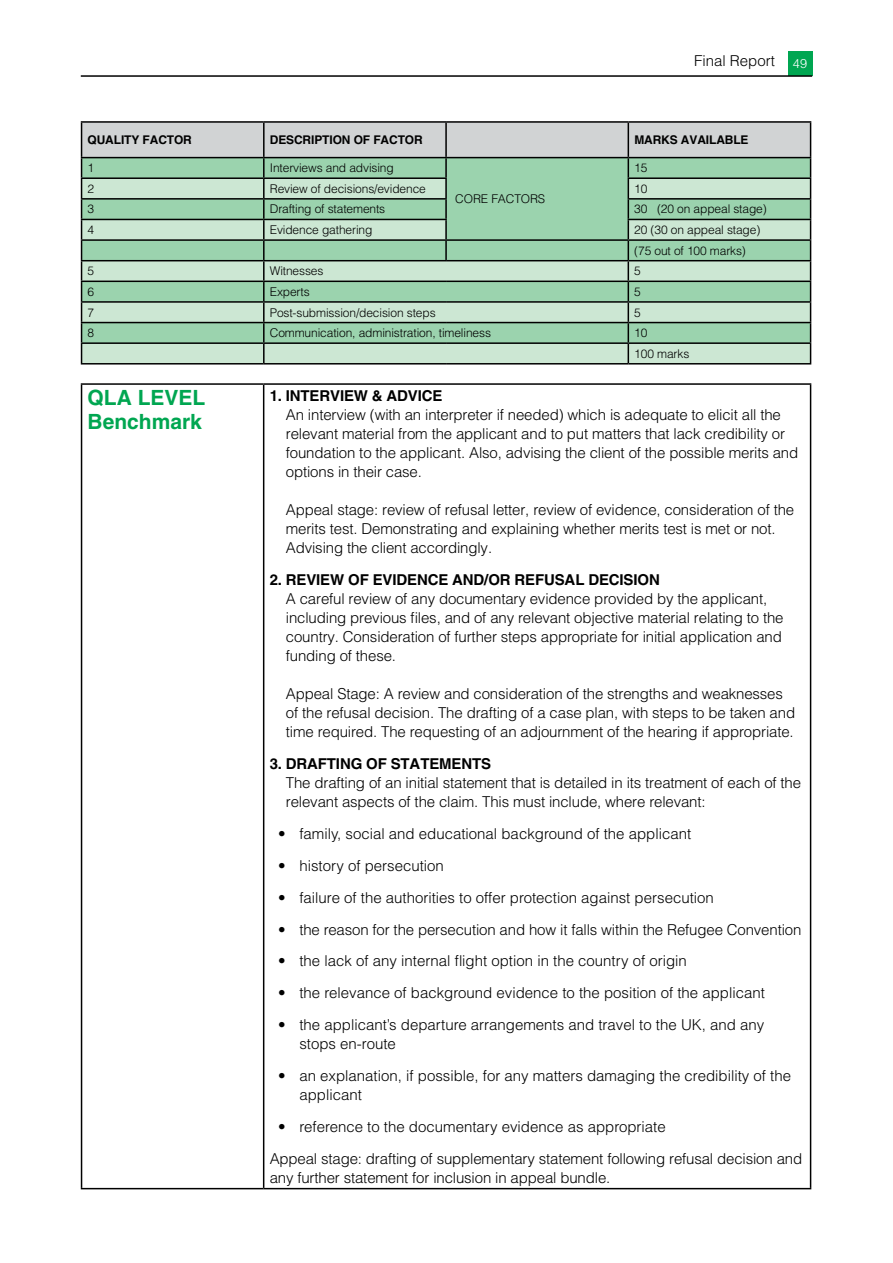
<style>
.page{position:relative;width:893px;height:1263px;background:#fff}
.page>*{position:absolute;margin:0;border:0;box-sizing:border-box;transform-origin:0 0}
.t1{font:700 21px/24px "Helvetica LT Std";color:#00a651}
.t2{font:300 15px/19px "Helvetica LT Std";letter-spacing:-.01em;color:#000}
.t3{font:700 15px "Helvetica LT Std";letter-spacing:-.01em;color:#000}
.t4{font:300 12px/20.5px "Helvetica LT Std";letter-spacing:-.01em;color:#000}
.t5{font:700 12px "Helvetica LT Std";letter-spacing:-.01em;color:#000}
</style>
<div class="page">
<div style="left:788px;top:51px;width:24px;height:24px;background:#00a651"></div>
<hr style="left:81px;top:75px;width:731px;height:2px;background:#000">
<hr style="left:81px;top:121px;width:183px;height:2px;background:#000">
<hr style="left:264px;top:121px;width:182px;height:2px;background:#000">
<hr style="left:446px;top:121px;width:182px;height:2px;background:#000">
<hr style="left:628px;top:121px;width:183px;height:2px;background:#000">
<hr style="left:81px;top:363px;width:183px;height:1px;background:#000">
<hr style="left:264px;top:363px;width:182px;height:1px;background:#000">
<hr style="left:446px;top:363px;width:182px;height:1px;background:#000">
<hr style="left:628px;top:363px;width:183px;height:1px;background:#000">
<svg style="left:81px;top:122px;width:730px;height:241px;background:#a9cbb4"></svg>
<hr style="left:81px;top:383px;width:183px;height:2px;background:#000">
<hr style="left:81px;top:385px;width:1px;height:803px;background:#000">
<hr style="left:264px;top:383px;width:547px;height:2px;background:#000">
<hr style="left:263px;top:385px;width:1px;height:803px;background:#000">
<hr style="left:810px;top:385px;width:1px;height:803px;background:#000">
<hr style="left:81px;top:1188px;width:183px;height:1px;background:#000">
<hr style="left:264px;top:1188px;width:547px;height:1px;background:#000">
<p class="t2" style="left:694px;top:51px;width:115px">Final Report <sub>49</sub></p>
<p class="t5" style="left:88px;top:133px;width:106px">QUALITY FACTOR</p>
<p class="t5" style="left:270px;top:133px;width:154px">DESCRIPTION OF FACTOR</p>
<p class="t5" style="left:634px;top:133px;width:116px">MARKS AVAILABLE</p>
<p class="t4" style="left:88px;top:158px;width:8px">1</p>
<p class="t4" style="left:270px;top:158px;width:126px">Interviews and advising</p>
<p class="t4" style="left:455px;top:188px;width:92px">CORE FACTORS</p>
<p class="t4" style="left:634px;top:158px;width:15px">15</p>
<p class="t4" style="left:88px;top:178px;width:8px">2</p>
<p class="t4" style="left:270px;top:178px;width:158px">Review of decisions/evidence</p>
<p class="t4" style="left:634px;top:178px;width:15px">10</p>
<p class="t4" style="left:88px;top:199px;width:8px">3</p>
<p class="t4" style="left:270px;top:199px;width:117px">Drafting of statements</p>
<p class="t4" style="left:634px;top:199px;width:134px">30 (20 on appeal stage)</p>
<p class="t4" style="left:88px;top:219px;width:8px">4</p>
<p class="t4" style="left:270px;top:219px;width:104px">Evidence gathering</p>
<p class="t4" style="left:634px;top:219px;width:128px">20 (30 on appeal stage) (75 out of 100 marks)</p>
<p class="t4" style="left:88px;top:261px;width:8px">5</p>
<p class="t4" style="left:270px;top:261px;width:55px">Witnesses</p>
<p class="t4" style="left:634px;top:261px;width:8px">5</p>
<p class="t4" style="left:88px;top:281px;width:8px">6</p>
<p class="t4" style="left:270px;top:281px;width:41px">Experts</p>
<p class="t4" style="left:634px;top:281px;width:8px">5</p>
<p class="t4" style="left:88px;top:302px;width:8px">7</p>
<p class="t4" style="left:270px;top:302px;width:167px">Post-submission/decision steps</p>
<p class="t4" style="left:634px;top:302px;width:8px">5</p>
<p class="t4" style="left:88px;top:322px;width:8px">8</p>
<p class="t4" style="left:270px;top:322px;width:223px">Communication, administration, timeliness</p>
<p class="t4" style="left:634px;top:322px;width:57px">10<br>100 marks</p>
<h1 class="t1" style="left:88px;top:385px;width:119px">QLA LEVEL<br>Benchmark</h1>
<p class="t3" style="left:270px;top:386px;width:174px">1. INTERVIEW &amp; ADVICE</p>
<p class="t2" style="left:286px;top:405px;width:514px">An interview (with an interpreter if needed) which is adequate to elicit all the relevant material from the applicant and to put matters that lack credibility or foundation to the applicant. Also, advising the client of the possible merits and options in their case.</p>
<p class="t2" style="left:286px;top:500px;width:510px">Appeal stage: review of refusal letter, review of evidence, consideration of the merits test. Demonstrating and explaining whether merits test is met or not.<br>Advising the client accordingly.</p>
<p class="t3" style="left:270px;top:571px;width:392px">2. REVIEW OF EVIDENCE AND/OR REFUSAL DECISION</p>
<p class="t2" style="left:286px;top:589px;width:499px">A careful review of any documentary evidence provided by the applicant, including previous files, and of any relevant objective material relating to the country. Consideration of further steps appropriate for initial application and funding of these.</p>
<p class="t2" style="left:286px;top:684px;width:511px">Appeal Stage: A review and consideration of the strengths and weaknesses of the refusal decision. The drafting of a case plan, with steps to be taken and time required. The requesting of an adjournment of the hearing if appropriate.</p>
<p class="t3" style="left:270px;top:755px;width:223px">3. DRAFTING OF STATEMENTS</p>
<p class="t2" style="left:286px;top:773px;width:517px">The drafting of an initial statement that is detailed in its treatment of each of the relevant aspects of the claim. This must include, where relevant:</p>
<p class="t2" style="left:278px;top:824px;width:415px">• family, social and educational background of the applicant</p>
<p class="t2" style="left:278px;top:856px;width:167px">• history of persecution</p>
<p class="t2" style="left:278px;top:888px;width:437px">• failure of the authorities to offer protection against persecution</p>
<p class="t2" style="left:278px;top:919px;width:525px">• the reason for the persecution and how it falls within the Refugee Convention</p>
<p class="t2" style="left:278px;top:951px;width:410px">• the lack of any internal flight option in the country of origin</p>
<p class="t2" style="left:278px;top:983px;width:488px">• the relevance of background evidence to the position of the applicant</p>
<p class="t2" style="left:299px;top:1015px;width:466px;text-indent:-21px">• the applicant’s departure arrangements and travel to the UK, and any stops en-route</p>
<p class="t2" style="left:299px;top:1066px;width:493px;text-indent:-21px">• an explanation, if possible, for any matters damaging the credibility of the applicant</p>
<p class="t2" style="left:270px;top:1110px;width:534px;line-height:31.8px;text-indent:9px">• reference to the documentary evidence as appropriate<br>Appeal stage: drafting of supplementary statement following refusal decision and</p>
<p class="t2" style="left:270px;top:1167px;width:342px">any further statement for inclusion in appeal bundle.</p>
</div>
